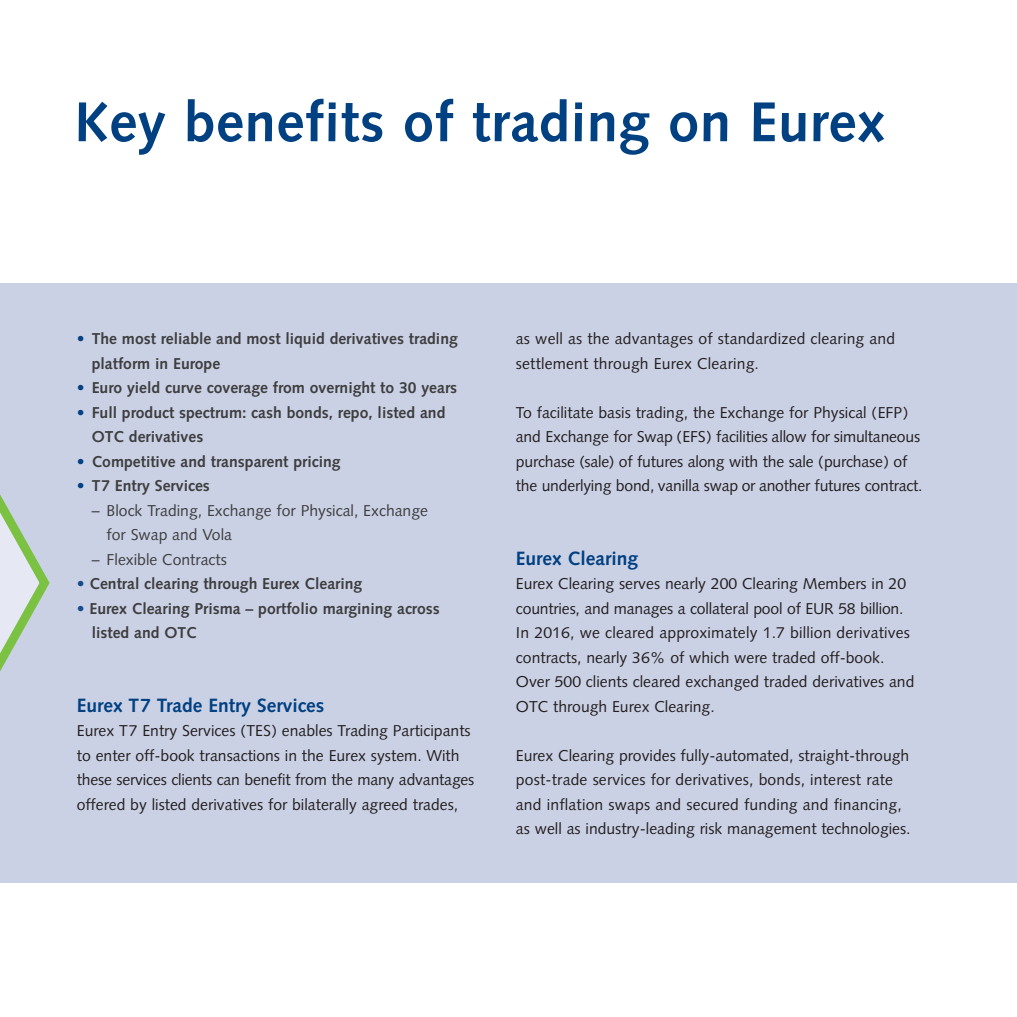
<style>
.page{position:relative;width:1017px;height:1017px;background:#fff}
.page>*{position:absolute;margin:0;border:0;box-sizing:border-box;transform-origin:0 0}
.t1{font:700 56px "Syntax";letter-spacing:.01em;color:#014081}
.t2{font:700 19.25px "Syntax";color:#014081}
.t3{font:15.75px/24.5px "Syntax";color:#231f20}
.t4{font:700 15.75px/24.5px "Syntax";color:#3e3e3f}
.t5{font:15.75px/24.5px "Syntax";color:#3e3e3f}
.s1{font-weight:400;color:#014081}
.s2{color:#174c8a}
</style>
<div class="page">
<div style="left:50px;top:283px;width:967px;height:600px;background:#cbd1e5"></div>
<svg style="left:0;top:283px;width:50px;height:600px"></svg>
<h1 class="t1" style="left:74px;top:99px;width:812px">Key benefits of trading on Eurex</h1>
<p class="t4" style="left:92px;top:328px;width:368px;text-indent:-15px"><span class="s1">•</span> The most reliable and most liquid derivatives trading platform in Europe</p>
<p class="t4" style="left:77px;top:377px;width:382px"><span class="s1">•</span> Euro yield curve coverage from overnight to 30 years</p>
<p class="t4" style="left:92px;top:401px;width:355px;text-indent:-15px"><span class="s1">•</span> Full product spectrum: cash bonds, repo, listed and<br>OTC derivatives</p>
<p class="t4" style="left:77px;top:450px;width:265px"><span class="s1">•</span> Competitive and transparent pricing</p>
<p class="t4" style="left:77px;top:475px;width:134px"><span class="s1">•</span> T7 Entry Services</p>
<p class="t5" style="left:107px;top:499px;width:323px;text-indent:-15px">– Block Trading, Exchange for Physical, Exchange for Swap and Vola</p>
<p class="t5" style="left:92px;top:548px;width:137px">– Flexible Contracts</p>
<p class="t4" style="left:77px;top:573px;width:287px"><span class="s2">•</span> Central clearing through Eurex Clearing</p>
<p class="t4" style="left:92px;top:597px;width:350px;text-indent:-15px"><span class="s2">•</span> Eurex Clearing Prisma – portfolio margining across listed and OTC</p>
<p class="t2" style="left:77px;top:697px;width:249px">Eurex T7 Trade Entry Services</p>
<p class="t3" style="left:77px;top:720px;width:399px">Eurex T7 Entry Services (TES) enables Trading Participants to enter off-book transactions in the Eurex system. With these services clients can benefit from the many advantages offered by listed derivatives for bilaterally agreed trades,</p>
<p class="t3" style="left:516px;top:328px;width:381px">as well as the advantages of standardized clearing and settlement through Eurex Clearing.</p>
<p class="t3" style="left:516px;top:401px;width:408px">To facilitate basis trading, the Exchange for Physical (EFP) and Exchange for Swap (EFS) facilities allow for simultaneous purchase (sale) of futures along with the sale (purchase) of the underlying bond, vanilla swap or another futures contract.</p>
<p class="t2" style="left:516px;top:550px;width:124px">Eurex Clearing</p>
<p class="t3" style="left:516px;top:573px;width:400px">Eurex Clearing serves nearly 200 Clearing Members in 20 countries, and manages a collateral pool of EUR 58 billion.<br>In 2016, we cleared approximately 1.7 billion derivatives contracts, nearly 36% of which were traded off-book.<br>Over 500 clients cleared exchanged traded derivatives and OTC through Eurex Clearing.</p>
<p class="t3" style="left:516px;top:744px;width:396px">Eurex Clearing provides fully-automated, straight-through post-trade services for derivatives, bonds, interest rate and inflation swaps and secured funding and financing, as well as industry-leading risk management technologies.</p>
</div>
